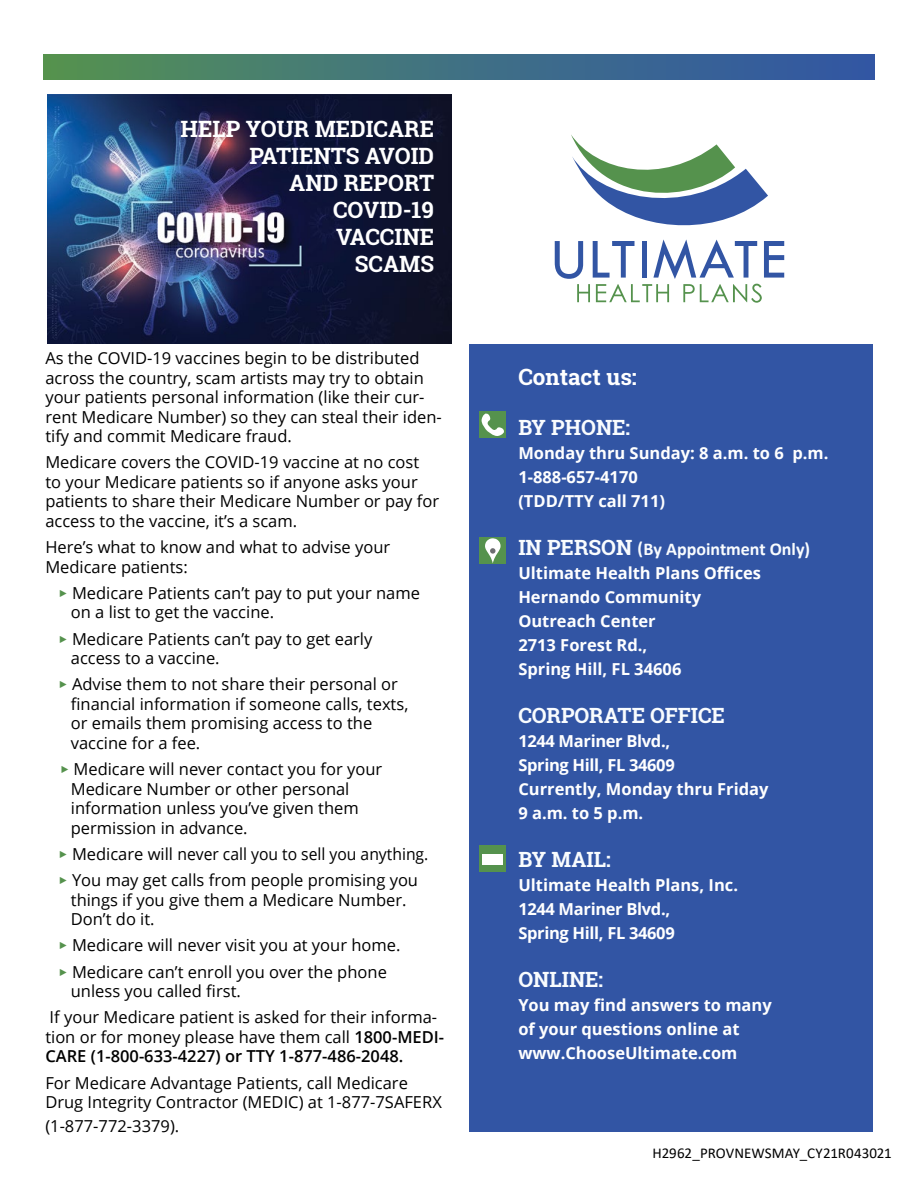
<style>
.page{position:relative;width:918px;height:1188px;background:#fff}
.page>*{position:absolute;margin:0;border:0;box-sizing:border-box;transform-origin:0 0}
.t1{font:700 22.5px/27px "Roboto Slab";color:#fff;text-align:right}
.t2{font:700 21px "Roboto Slab";color:#f9fcfe}
.t3{font:700 18px "Calibri";color:#f9fcfe}
.t4{font:16.5px/19.5px "Open Sans";color:#000}
.t5{font:700 16.5px/24px "Open Sans";color:#fff}
.t6{font:700 16.5px/24px "Open Sans";letter-spacing:-.02em;color:#fff}
.t7{font:600 16.5px/19.5px "Open Sans";color:#000}
.t8{font:15px "Calibri";color:#000}
.s1{font-family:"Nimbus San";font-weight:700;color:#55924d}
.s2{font-weight:400}
.s3{font-family:"Roboto Slab";font-size:21px}
</style>
<div class="page">
<div style="left:44px;top:54px;width:830px;height:25px;background:linear-gradient(to right,#539056,#3054a9)"></div>
<img style="left:48px;top:94px;width:403px;height:249px">
<div style="left:469px;top:344px;width:404px;height:788px;background:#3255a4"></div>
<svg style="left:555px;top:135px;width:229px;height:168px"></svg>
<div style="left:479px;top:411px;width:27px;height:27px;background:#55924d"></div>
<svg style="left:481px;top:413px;width:23px;height:23px"></svg>
<div style="left:479px;top:845px;width:27px;height:27px;background:#55924d"></div>
<div style="left:482px;top:854px;width:20px;height:11px;background:#fff"></div>
<div style="left:479px;top:537px;width:27px;height:27px;background:#55924d"></div>
<svg style="left:485px;top:538px;width:16px;height:25px"></svg>
<h1 class="t1" style="left:181px;top:115px;width:255px">HELP YOUR MEDICARE<br>PATIENTS AVOID<br>AND REPORT<br>COVID-19<br>VACCINE<br>SCAMS</h1>
<p class="t4" style="left:45px;top:348px;width:398px">As the COVID-19 vaccines begin to be distributed across the country, scam artists may try to obtain your patients personal information (like their cur&shy;rent Medicare Number) so they can steal their iden&shy;tify and commit Medicare fraud.</p>
<p class="t4" style="left:45px;top:452px;width:395px">Medicare covers the COVID-19 vaccine at no cost<br>to your Medicare patients so if anyone asks your patients to share their Medicare Number or pay for access to the vaccine, it’s a scam.</p>
<p class="t4" style="left:45px;top:537px;width:346px">Here’s what to know and what to advise your<br>Medicare patients:</p>
<p class="t4" style="left:71px;top:583px;width:351px;text-indent:-12px"><span class="s1">▸</span> Medicare Patients can’t pay to put your name on a list to get the vaccine.</p>
<p class="t4" style="left:71px;top:629px;width:303px;text-indent:-12px"><span class="s1">▸</span> Medicare Patients can’t pay to get early access to a vaccine.</p>
<p class="t4" style="left:71px;top:674px;width:339px;text-indent:-12px"><span class="s1">▸</span> Advise them to not share their personal or financial information if someone calls, texts, or emails them promising access to the vaccine for a fee.</p>
<p class="t4" style="left:71px;top:759px;width:313px;text-indent:-10px"><span class="s1">▸</span> Medicare will never contact you for your Medicare Number or other personal information unless you’ve given them permission in advance.</p>
<p class="t4" style="left:59px;top:840px;width:371px;line-height:26.2px"><span class="s1">▸</span> Medicare will never call you to sell you anything. <span class="s1">▸</span> You may get calls from people promising you</p>
<p class="t4" style="left:71px;top:890px;width:337px">things if you give them a Medicare Number.<br>Don’t do it.</p>
<p class="t4" style="left:59px;top:932px;width:343px;line-height:26.2px"><span class="s1">▸</span> Medicare will never visit you at your home. <span class="s1">▸</span> Medicare can’t enroll you over the phone</p>
<p class="t4" style="left:50px;top:978px;width:389px;line-height:26.2px;text-indent:21px">unless you called first.<br>If your Medicare patient is asked for their informa-</p>
<p class="t7" style="left:45px;top:1027px;width:400px"><span class="s2">tion or for money please have them call</span> 1800-MEDI-<br>CARE (1-800-633-4227) or TTY 1-877-486-2048.</p>
<p class="t4" style="left:45px;top:1073px;width:398px">For Medicare Advantage Patients, call Medicare<br>Drug Integrity Contractor (MEDIC) at 1-877-7SAFERX</p>
<p class="t4" style="left:45px;top:1116px;width:135px">(1-877-772-3379).</p>
<h1 class="t1" style="left:518px;top:363px;width:120px">Contact us:</h1>
<p class="t2" style="left:518px;top:413px;width:113px">BY PHONE:</p>
<p class="t5" style="left:518px;top:441px;width:312px">Monday thru Sunday: 8 a.m. to 6 p.m.<br>1-888-657-4170<br>(TDD/TTY call 711)</p>
<p class="t3" style="left:518px;top:537px;width:293px"><span class="s3">IN PERSON</span> (By Appointment Only)</p>
<p class="t5" style="left:518px;top:561px;width:244px">Ultimate Health Plans Offices<br>Hernando Community<br>Outreach Center<br>2713 Forest Rd.,<br>Spring Hill, FL 34606</p>
<p class="t2" style="left:518px;top:701px;width:208px">CORPORATE OFFICE</p>
<p class="t6" style="left:518px;top:729px;width:252px">1244 Mariner Blvd.,<br>Spring Hill, FL 34609<br>Currently, Monday thru Friday<br>9 a.m. to 5 p.m.</p>
<p class="t2" style="left:518px;top:845px;width:94px">BY MAIL:</p>
<p class="t6" style="left:518px;top:873px;width:221px">Ultimate Health Plans, Inc.<br>1244 Mariner Blvd.,<br>Spring Hill, FL 34609</p>
<p class="t2" style="left:518px;top:965px;width:86px">ONLINE:</p>
<p class="t5" style="left:518px;top:993px;width:255px">You may find answers to many of your questions online at www.ChooseUltimate.com</p>
<p class="t8" style="left:653px;top:1142px;width:241px">H2962_PROVNEWSMAY_CY21R043021</p>
</div>
